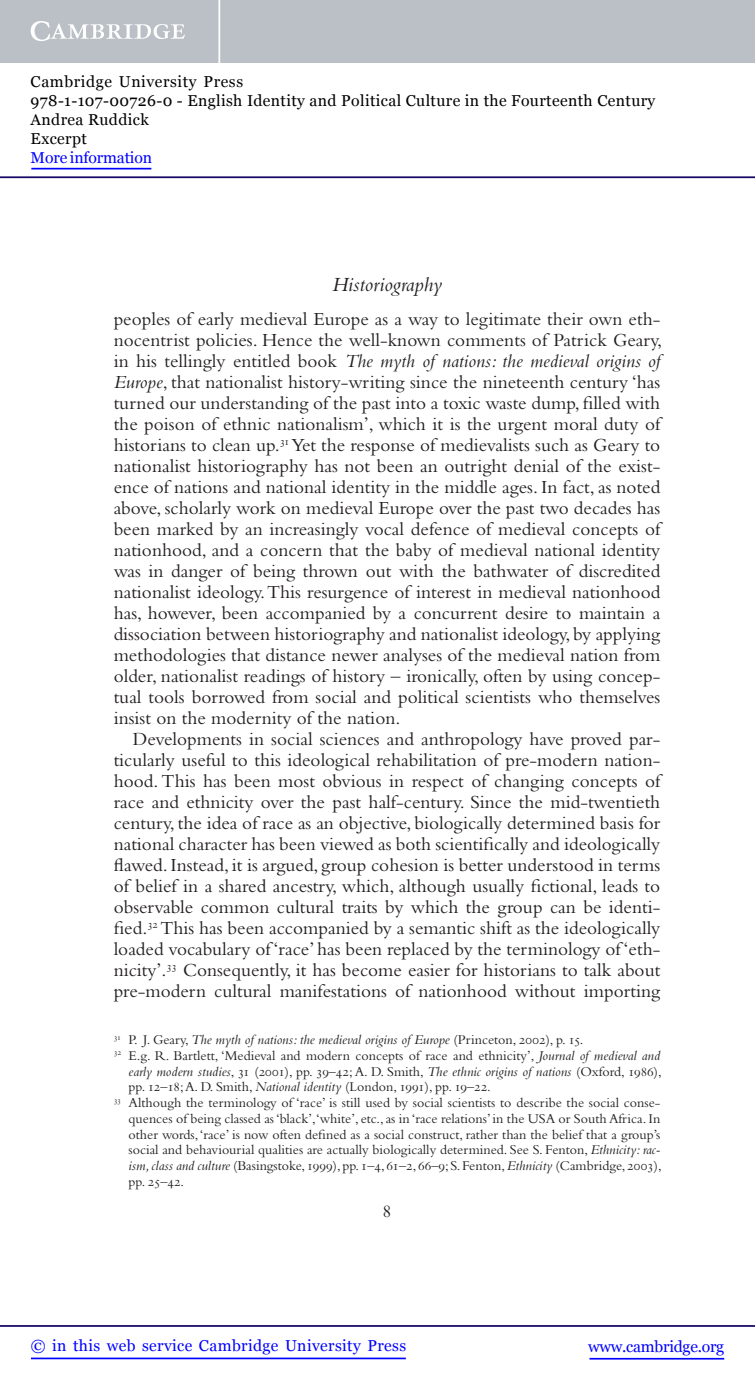
<style>
.page{position:relative;width:755px;height:1385px;background:#fff}
.page>*{position:absolute;margin:0;border:0;box-sizing:border-box;transform-origin:0 0}
.t1{font:italic 21px "Bembo Std";color:#231f20}
.t2{font:19.25px/21px "Bembo Std";color:#231f20}
.t3{font:15.75px/18.9px "Georgia";letter-spacing:.025em;color:#000}
.t4{font:15.75px "Georgia";letter-spacing:.025em;color:#00f}
.t5{font:15.75px "Georgia";letter-spacing:-.015em;color:#00f}
.t6{font:15.75px "Georgia";letter-spacing:-.01em;color:#00f}
.t7{font:14px "Bembo Std";color:#231f20}
.t8{font:italic 14px "Bembo Std";color:#231f20}
.s1{font-style:italic}
.s2{font-style:normal}
</style>
<div class="page">
<hr style="left:589px;top:1358px;width:134px;height:1px;background:#00f">
<hr style="left:0;top:1325px;width:754px;height:2px;background:#150666">
<hr style="left:31px;top:1357px;width:374px;height:2px;background:#00f">
<div style="left:0;top:0;width:754px;height:63px;background:#bac0c6"></div>
<svg style="left:31px;top:21px;width:154px;height:20px"></svg>
<hr style="left:218px;top:0;width:2px;height:63px;background:#fff">
<hr style="left:0;top:176px;width:754px;height:2px;background:#150666">
<hr style="left:31px;top:168px;width:120px;height:1px;background:#00f">
<p class="t3" style="left:31px;top:72px;width:625px">Cambridge University Press<br>978-1-107-00726-0 - English Identity and Political Culture in the Fourteenth Century Andrea Ruddick<br>Excerpt</p>
<p class="t6" style="left:31px;top:148px;width:123px">More information</p>
<p class="t1" style="left:332px;top:276px;width:111px">Historiography</p>
<p class="t2" style="left:114px;top:310px;width:549px">peoples of early medieval Europe as a way to legitimate their own eth&shy;nocentrist policies. Hence the well-known comments of Patrick Geary, in his tellingly entitled book <span class="s1">The myth of nations: the medieval origins of Europe</span>, that nationalist history-writing since the nineteenth century ‘has turned our understanding of the past into a toxic waste dump, filled with the poison of ethnic nationalism’, which it is the urgent moral duty of historians to clean up. <sup>31</sup> Yet the response of medievalists such as Geary to nationalist historiography has not been an outright denial of the exist&shy;ence of nations and national identity in the middle ages. In fact, as noted above, scholarly work on medieval Europe over the past two decades has been marked by an increasingly vocal defence of medieval concepts of nationhood, and a concern that the baby of medieval national identity was in danger of being thrown out with the bathwater of discredited nationalist ideology. This resurgence of interest in medieval nationhood has, however, been accompanied by a concurrent desire to maintain a dissociation between historiography and nationalist ideology, by applying methodologies that distance newer analyses of the medieval nation from older, nationalist readings of history – ironically, often by using concep&shy;tual tools borrowed from social and political scientists who themselves insist on the modernity of the nation.</p>
<p class="t2" style="left:114px;top:730px;width:549px;text-align:justify;text-indent:19px">Developments in social sciences and anthropology have proved par&shy;ticularly useful to this ideological rehabilitation of pre-modern nation&shy;hood. This has been most obvious in respect of changing concepts of race and ethnicity over the past half-century. Since the mid-twentieth century, the idea of race as an objective, biologically determined basis for national character has been viewed as both scientifically and ideologically flawed. Instead, it is argued, group cohesion is better understood in terms of belief in a shared ancestry, which, although usually fictional, leads to observable common cultural traits by which the group can be identi&shy;fied. <sup>32</sup> This has been accompanied by a semantic shift as the ideologically loaded vocabulary of ‘race’ has been replaced by the terminology of ‘eth&shy;nicity’. <sup>33</sup> Consequently, it has become easier for historians to talk about pre-modern cultural manifestations of nationhood without importing</p>
<p class="t8" style="left:114px;top:1034px;width:471px"><sup>31</sup> <span class="s2">P. J. Geary ,</span> The myth of nations: the medieval origins of Europe <span class="s2">( Princeton , 2002 ), p. 15 .</span></p>
<p class="t7" style="left:114px;top:1050px;width:548px"><sup>32</sup> E .g. R. Bartlett , ‘Medieval and modern concepts of race and ethnicity’ , <span class="s1">Journal of medieval and</span></p>
<p class="t8" style="left:128px;top:1066px;width:534px">early modern studies<span class="s2">, 31 ( 2001 ), pp. 39 –42 ; A. D. Smith ,</span> The ethnic origins of nations <span class="s2">( Oxford , 1986 ),</span></p>
<p class="t7" style="left:128px;top:1081px;width:363px">pp. 12–18 ; A. D. Smith , <span class="s1">National identity</span> ( London , 1991 ), pp. 19–22 .</p>
<p class="t7" style="left:114px;top:1097px;width:548px"><sup>33</sup> Although the terminology of ‘race’ is still used by social scientists to describe the social conse-</p>
<p class="t7" style="left:128px;top:1113px;width:533px">quences of being classed as ‘black’,‘white’, etc., as in ‘race relations’ in the USA or South Africa. In</p>
<p class="t7" style="left:128px;top:1129px;width:533px">other words, ‘race’ is now often defined as a social construct, rather than the belief that a group’s</p>
<p class="t7" style="left:128px;top:1144px;width:533px">social and behaviourial qualities are actually biologically determined. See S. Fenton , <span class="s1">Ethnicity: rac-</span></p>
<p class="t7" style="left:128px;top:1160px;width:534px"><span class="s1">ism, class and culture</span> ( Basingstoke , 1999 ), pp. 1–4, 61–2, 66–9 ; S. Fenton, <span class="s1">Ethnicity</span> (Cambridge, 2003 ),</p>
<p class="t7" style="left:128px;top:1176px;width:57px">pp. 25–42.</p>
<p class="t2" style="left:382px;top:1202px;width:11px">8</p>
<p class="t4" style="left:31px;top:1337px;width:376px">© in this web service Cambridge University Press</p>
<p class="t5" style="left:587px;top:1337px;width:137px">www.cambridge.org</p>
</div>
